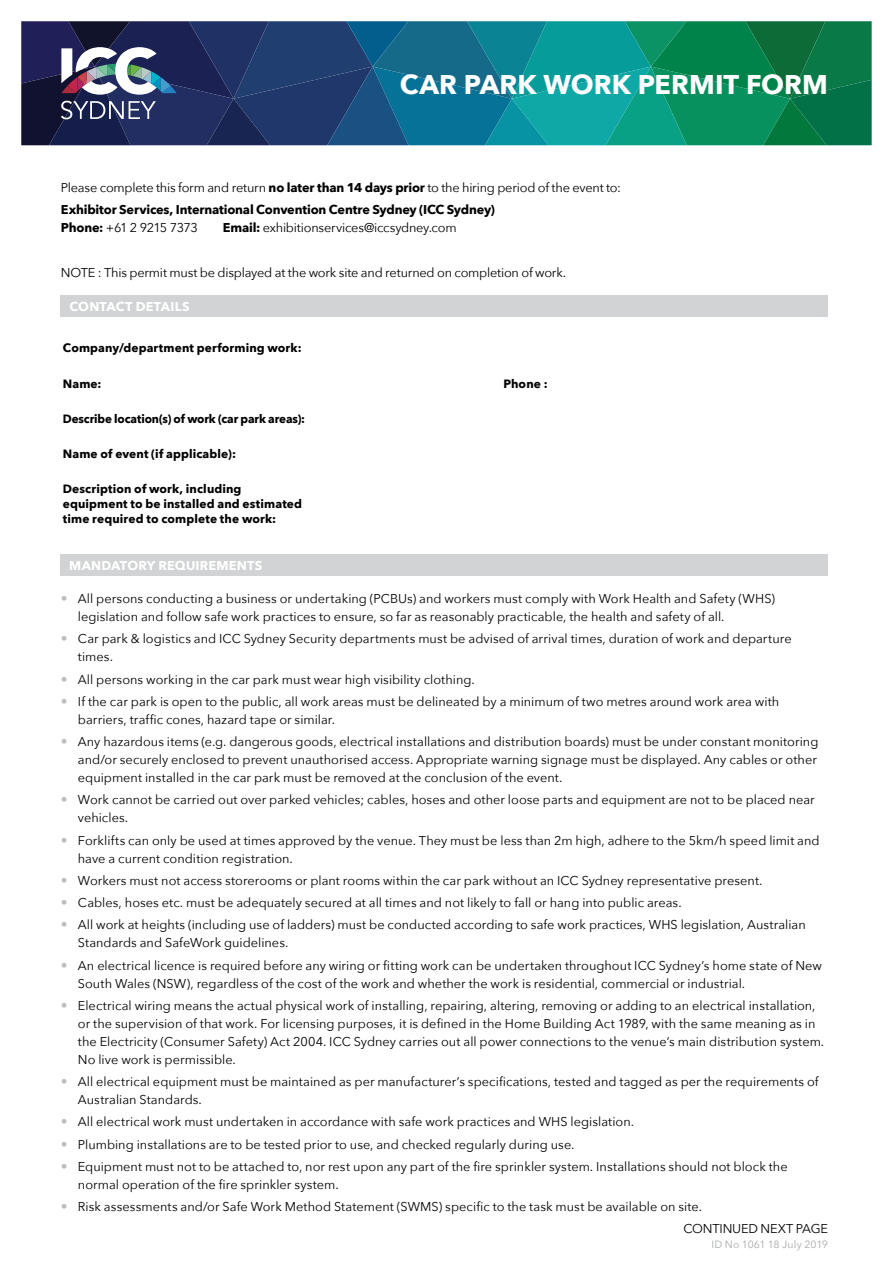
<style>
.page{position:relative;width:893px;height:1263px;background:#fff}
.page>*{position:absolute;margin:0;border:0;box-sizing:border-box;transform-origin:0 0}
.t1{font:700 27px "Avenir Next";color:#fff}
.t2{font:12.75px/18px "Avenir Next";color:#000}
.t3{font:700 12.75px/22.2px "Avenir Next";letter-spacing:-.015em;color:#000}
.t4{font:12.75px "Avenir Next";letter-spacing:-.02em;color:#000}
.t5{font:700 12.75px "Avenir Next";letter-spacing:.015em;color:#fff}
.t6{font:12.75px "Avenir Next";letter-spacing:-.055em;color:#000}
.t7{font:700 12px/15px "Avenir Next";letter-spacing:.01em;color:#000}
.t8{font:700 12px "Avenir Next";letter-spacing:-.01em;color:#000}
.t9{font:10.5px "Avenir Next";letter-spacing:.005em;color:#a7a9ac}
.s1{font-weight:400}
.s2{font-weight:700}
.s3{font-family:"Avenir";font-weight:900;font-size:13.5px;color:#bcbec0}
</style>
<div class="page">
<svg style="left:21px;top:21px;width:851px;height:124px;background:#196771"></svg>
<div style="left:61px;top:555px;width:767px;height:21px;background:#d1d3d4"></div>
<div style="left:61px;top:295px;width:767px;height:22px;background:#d1d3d4"></div>
<h1 class="t1" style="left:400px;top:61px;width:430px">CAR PARK WORK PERMIT FORM</h1>
<p class="t3" style="left:61px;top:176px;width:561px"><span class="s1">Please complete this form and return</span> no later than 14 days prior <span class="s1">to the hiring period of the event to:<br></span>Exhibitor Services, International Convention Centre Sydney (ICC Sydney)</p>
<p class="t6" style="left:61px;top:217px;width:138px"><span class="s2">Phone:</span> +61 2 9215 7373</p>
<p class="t4" style="left:223px;top:217px;width:235px"><span class="s2">Email:</span> exhibitionservices@iccsydney.com</p>
<p class="t4" style="left:61px;top:261px;width:507px">NOTE : This permit must be displayed at the work site and returned on completion of work.</p>
<p class="t5" style="left:69px;top:295px;width:122px">CONTACT DETAILS</p>
<p class="t7" style="left:63px;top:341px;width:240px">Company/department performing work:</p>
<p class="t7" style="left:63px;top:376px;width:40px">Name:</p>
<p class="t8" style="left:63px;top:408px;width:244px">Describe location(s) of work (car park areas):</p>
<p class="t7" style="left:63px;top:446px;width:175px">Name of event (if applicable):</p>
<p class="t7" style="left:63px;top:481px;width:241px">Description of work, including equipment to be installed and estimated time required to complete the work:</p>
<p class="t5" style="left:69px;top:555px;width:195px">MANDATORY REQUIREMENTS</p>
<p class="t7" style="left:503px;top:376px;width:46px">Phone :</p>
<p class="t2" style="left:78px;top:589px;width:699px;text-indent:-17px"><span class="s3">•</span> All persons conducting a business or undertaking (PCBUs) and workers must comply with Work Health and Safety (WHS) legislation and follow safe work practices to ensure, so far as reasonably practicable, the health and safety of all.</p>
<p class="t2" style="left:78px;top:629px;width:715px;text-indent:-17px"><span class="s3">•</span> Car park &amp; logistics and ICC Sydney Security departments must be advised of arrival times, duration of work and departure times.</p>
<p class="t2" style="left:61px;top:669px;width:415px"><span class="s3">•</span> All persons working in the car park must wear high visibility clothing.</p>
<p class="t2" style="left:78px;top:692px;width:703px;text-indent:-17px"><span class="s3">•</span> If the car park is open to the public, all work areas must be delineated by a minimum of two metres around work area with barriers, traffic cones, hazard tape or similar.</p>
<p class="t2" style="left:78px;top:732px;width:742px;text-align:justify;text-indent:-17px"><span class="s3">•</span> Any hazardous items (e.g. dangerous goods, electrical installations and distribution boards) must be under constant monitoring and/or securely enclosed to prevent unauthorised access. Appropriate warning signage must be displayed. Any cables or other equipment installed in the car park must be removed at the conclusion of the event.</p>
<p class="t2" style="left:78px;top:790px;width:738px;text-indent:-17px"><span class="s3">•</span> Work cannot be carried out over parked vehicles; cables, hoses and other loose parts and equipment are not to be placed near vehicles.</p>
<p class="t2" style="left:78px;top:830px;width:743px;text-indent:-17px"><span class="s3">•</span> Forklifts can only be used at times approved by the venue. They must be less than 2m high, adhere to the 5km/h speed limit and have a current condition registration.</p>
<p class="t2" style="left:61px;top:871px;width:703px"><span class="s3">•</span> Workers must not access storerooms or plant rooms within the car park without an ICC Sydney representative present.</p>
<p class="t2" style="left:61px;top:893px;width:622px"><span class="s3">•</span> Cables, hoses etc. must be adequately secured at all times and not likely to fall or hang into public areas.</p>
<p class="t2" style="left:78px;top:915px;width:729px;text-indent:-17px"><span class="s3">•</span> All work at heights (including use of ladders) must be conducted according to safe work practices, WHS legislation, Australian<br>Standards and SafeWork guidelines.</p>
<p class="t2" style="left:78px;top:955px;width:746px;text-indent:-17px"><span class="s3">•</span> An electrical licence is required before any wiring or fitting work can be undertaken throughout ICC Sydney’s home state of New<br>South Wales (NSW), regardless of the cost of the work and whether the work is residential, commercial or industrial.</p>
<p class="t2" style="left:78px;top:996px;width:748px;text-indent:-17px"><span class="s3">•</span> Electrical wiring means the actual physical work of installing, repairing, altering, removing or adding to an electrical installation, or the supervision of that work. For licensing purposes, it is defined in the Home Building Act 1989, with the same meaning as in the Electricity (Consumer Safety) Act 2004. ICC Sydney carries out all power connections to the venue’s main distribution system.<br>No live work is permissible.</p>
<p class="t2" style="left:78px;top:1072px;width:742px;text-indent:-17px"><span class="s3">•</span> All electrical equipment must be maintained as per manufacturer’s specifications, tested and tagged as per the requirements of<br>Australian Standards.</p>
<p class="t2" style="left:61px;top:1112px;width:575px"><span class="s3">•</span> All electrical work must undertaken in accordance with safe work practices and WHS legislation.</p>
<p class="t2" style="left:61px;top:1134px;width:515px"><span class="s3">•</span> Plumbing installations are to be tested prior to use, and checked regularly during use.</p>
<p class="t2" style="left:78px;top:1157px;width:711px;text-indent:-17px"><span class="s3">•</span> Equipment must not to be attached to, nor rest upon any part of the fire sprinkler system. Installations should not block the normal operation of the fire sprinkler system.</p>
<p class="t2" style="left:683px;top:1195px;width:146px;line-height:22px;text-indent:-622px"><span class="s3">•</span> Risk assessments and/or Safe Work Method Statement (SWMS) specific to the task must be available on site.<br>CONTINUED NEXT PAGE</p>
<p class="t9" style="left:711px;top:1236px;width:118px">ID No 1061 18 July 2019</p>
</div>
